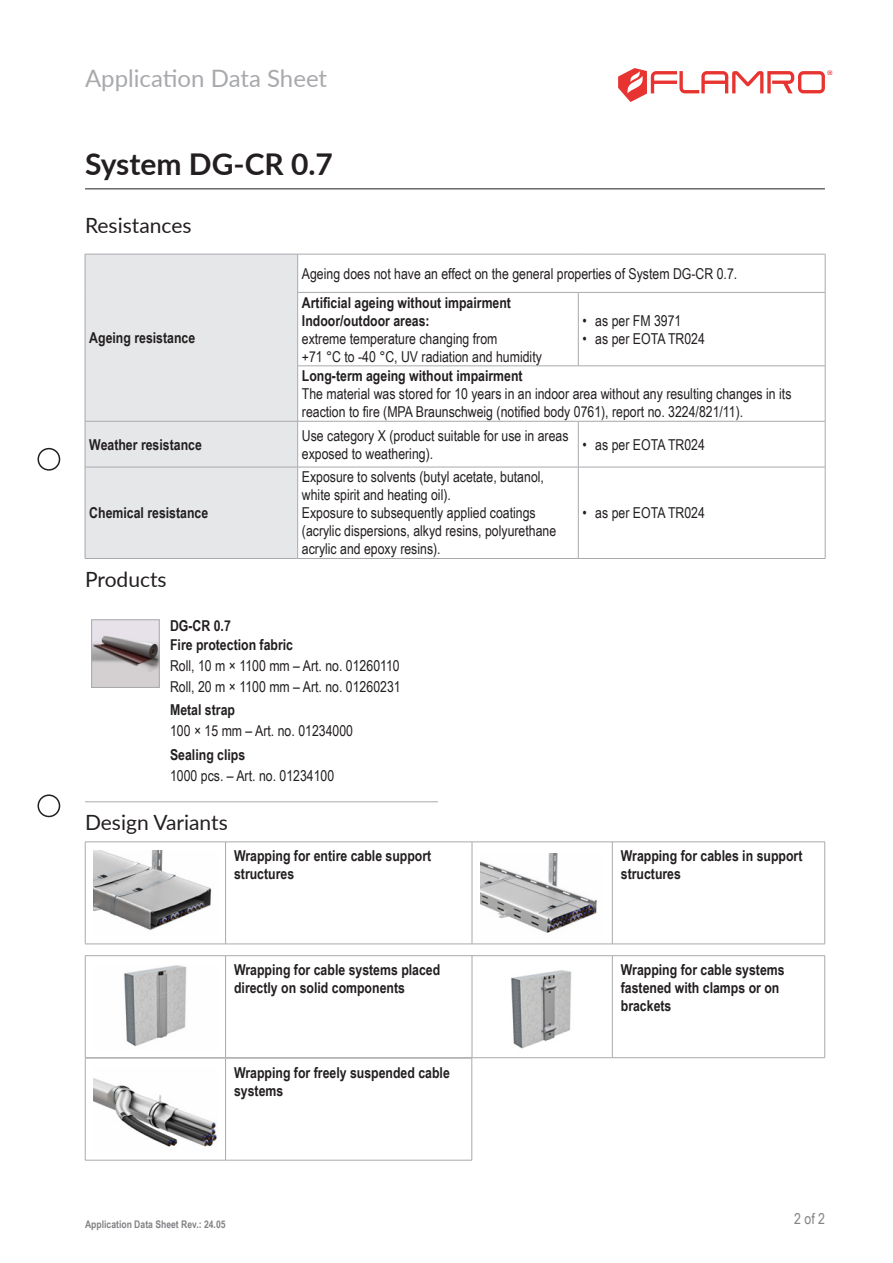
<style>
.page{position:relative;width:893px;height:1263px;background:#fff}
.page>*{position:absolute;margin:0;border:0;box-sizing:border-box;transform-origin:0 0}
.p___HL_System{font:700 30px "Lato";color:#231f20}
.t1{font:24px "Lato";color:#a8a9ad}
.p___HL_Ausführungsvarianten{font:21px "Lato";color:#231f20}
.p___HL_Systemdaten{font:21px "Lato";color:#231f20}
.p___HL_Produkte{font:21px "Lato";color:#231f20}
.p___Tabelle_text_links{font:15px/18px "Arial Narrow";color:#231f20}
.p___Ausführungsvarianten_Text_fett{font:700 15px/18px "Arial Narrow";color:#231f20}
.p___Produkt_text{font:15px "Arial Narrow";color:#231f20}
.p___Tabelle_Kopf_links{font:700 15px "Arial Narrow";color:#231f20}
.p___Tabelle_Kopf{font:700 15px "Arial Narrow";color:#231f20}
.p___Produkt_heading{font:700 15px/19.5px "Arial Narrow";color:#231f20}
.p___Footer_Seitenzahl{font:15px "Arial Narrow";color:#808285}
.t2{font:700 10.5px "Arial Narrow";color:#808285}
</style>
<div class="page">
<svg style="left:618px;top:68px;width:214px;height:34px"></svg>
<hr style="left:85px;top:188px;width:740px;height:1px;background:#231f20">
<div style="left:38px;top:794px;width:22px;height:23px;border:2px solid #231f20;border-radius:50%"></div>
<div style="left:38px;top:448px;width:22px;height:23px;border:2px solid #231f20;border-radius:50%"></div>
<svg style="left:86px;top:843px;width:526px;height:101px"></svg>
<hr style="left:226px;top:842px;width:246px;height:1px;background:#a8a9ad">
<hr style="left:226px;top:944px;width:246px;height:1px;background:#a8a9ad">
<hr style="left:612px;top:842px;width:213px;height:1px;background:#a8a9ad">
<hr style="left:824px;top:842px;width:1px;height:102px;background:#a8a9ad">
<hr style="left:612px;top:944px;width:213px;height:1px;background:#a8a9ad">
<hr style="left:472px;top:842px;width:140px;height:1px;background:#a8a9ad">
<hr style="left:472px;top:842px;width:1px;height:102px;background:#a8a9ad">
<hr style="left:612px;top:842px;width:1px;height:102px;background:#a8a9ad">
<hr style="left:472px;top:944px;width:140px;height:1px;background:#a8a9ad">
<hr style="left:85px;top:842px;width:141px;height:1px;background:#a8a9ad">
<hr style="left:85px;top:842px;width:1px;height:102px;background:#a8a9ad">
<hr style="left:225px;top:842px;width:1px;height:102px;background:#a8a9ad">
<hr style="left:85px;top:944px;width:141px;height:1px;background:#a8a9ad">
<img style="left:94px;top:850px;width:123px;height:85px">
<img style="left:480px;top:853px;width:124px;height:85px">
<svg style="left:86px;top:956px;width:526px;height:101px"></svg>
<hr style="left:226px;top:955px;width:246px;height:1px;background:#a8a9ad">
<hr style="left:226px;top:1057px;width:246px;height:1px;background:#a8a9ad">
<hr style="left:612px;top:955px;width:213px;height:1px;background:#a8a9ad">
<hr style="left:824px;top:956px;width:1px;height:101px;background:#a8a9ad">
<hr style="left:612px;top:1057px;width:213px;height:1px;background:#a8a9ad">
<hr style="left:472px;top:955px;width:140px;height:1px;background:#a8a9ad">
<hr style="left:472px;top:956px;width:1px;height:101px;background:#a8a9ad">
<hr style="left:612px;top:956px;width:1px;height:101px;background:#a8a9ad">
<hr style="left:472px;top:1057px;width:140px;height:1px;background:#a8a9ad">
<hr style="left:85px;top:955px;width:141px;height:1px;background:#a8a9ad">
<hr style="left:85px;top:956px;width:1px;height:101px;background:#a8a9ad">
<hr style="left:225px;top:956px;width:1px;height:101px;background:#a8a9ad">
<hr style="left:85px;top:1057px;width:141px;height:1px;background:#a8a9ad">
<img style="left:95px;top:964px;width:122px;height:85px">
<img style="left:482px;top:967px;width:120px;height:85px">
<hr style="left:226px;top:1058px;width:246px;height:1px;background:#a8a9ad">
<hr style="left:472px;top:1058px;width:1px;height:102px;background:#a8a9ad">
<hr style="left:226px;top:1160px;width:246px;height:1px;background:#a8a9ad">
<hr style="left:85px;top:1058px;width:141px;height:1px;background:#a8a9ad">
<hr style="left:85px;top:1058px;width:1px;height:102px;background:#a8a9ad">
<hr style="left:225px;top:1058px;width:1px;height:102px;background:#a8a9ad">
<hr style="left:85px;top:1160px;width:141px;height:1px;background:#a8a9ad">
<img style="left:94px;top:1078px;width:123px;height:69px">
<hr style="left:85px;top:801px;width:81px;height:1px;background:#a8a9ad">
<hr style="left:166px;top:801px;width:272px;height:1px;background:#a8a9ad">
<img style="left:93px;top:622px;width:64px;height:64px">
<div style="left:91px;top:620px;width:68px;height:68px;border:1px solid #a8a9ad"></div>
<div style="left:86px;top:255px;width:211px;height:303px;background:#e6e7e9"></div>
<svg style="left:298px;top:255px;width:527px;height:303px"></svg>
<hr style="left:298px;top:467px;width:280px;height:1px;background:#a8a9ad">
<hr style="left:578px;top:467px;width:247px;height:1px;background:#a8a9ad">
<hr style="left:298px;top:558px;width:280px;height:1px;background:#a8a9ad">
<hr style="left:578px;top:558px;width:247px;height:1px;background:#a8a9ad">
<hr style="left:298px;top:254px;width:280px;height:1px;background:#a8a9ad">
<hr style="left:578px;top:254px;width:247px;height:1px;background:#a8a9ad">
<hr style="left:825px;top:254px;width:1px;height:38px;background:#a8a9ad">
<hr style="left:297px;top:292px;width:281px;height:1px;background:#a8a9ad">
<hr style="left:578px;top:292px;width:247px;height:1px;background:#a8a9ad">
<hr style="left:85px;top:254px;width:213px;height:1px;background:#a8a9ad">
<hr style="left:85px;top:254px;width:1px;height:38px;background:#a8a9ad">
<hr style="left:297px;top:254px;width:1px;height:38px;background:#a8a9ad">
<hr style="left:85px;top:292px;width:1px;height:74px;background:#a8a9ad">
<hr style="left:297px;top:293px;width:1px;height:73px;background:#a8a9ad">
<hr style="left:85px;top:366px;width:1px;height:55px;background:#a8a9ad">
<hr style="left:85px;top:421px;width:213px;height:1px;background:#a8a9ad">
<hr style="left:297px;top:366px;width:281px;height:1px;background:#a8a9ad">
<hr style="left:297px;top:366px;width:1px;height:55px;background:#a8a9ad">
<hr style="left:578px;top:366px;width:247px;height:1px;background:#a8a9ad">
<hr style="left:825px;top:366px;width:1px;height:55px;background:#a8a9ad">
<hr style="left:298px;top:421px;width:280px;height:1px;background:#a8a9ad">
<hr style="left:578px;top:421px;width:247px;height:1px;background:#a8a9ad">
<hr style="left:578px;top:293px;width:1px;height:73px;background:#a8a9ad">
<hr style="left:825px;top:293px;width:1px;height:73px;background:#a8a9ad">
<hr style="left:85px;top:421px;width:1px;height:46px;background:#a8a9ad">
<hr style="left:85px;top:467px;width:213px;height:1px;background:#a8a9ad">
<hr style="left:85px;top:467px;width:1px;height:91px;background:#a8a9ad">
<hr style="left:85px;top:558px;width:213px;height:1px;background:#a8a9ad">
<hr style="left:297px;top:421px;width:1px;height:46px;background:#a8a9ad">
<hr style="left:578px;top:421px;width:1px;height:46px;background:#a8a9ad">
<hr style="left:825px;top:421px;width:1px;height:46px;background:#a8a9ad">
<hr style="left:297px;top:467px;width:1px;height:91px;background:#a8a9ad">
<hr style="left:578px;top:467px;width:1px;height:91px;background:#a8a9ad">
<hr style="left:825px;top:467px;width:1px;height:91px;background:#a8a9ad">
<h2 class="t1" style="left:85px;top:61px;width:244px">Application Data Sheet</h2>
<p class="p___HL_System" style="left:85px;top:142px;width:249px">System DG-CR 0.7</p>
<p class="p___HL_Systemdaten" style="left:85px;top:210px;width:108px">Resistances</p>
<p class="p___Tabelle_Kopf" style="left:89px;top:326px;width:107px">Ageing resistance</p>
<p class="p___Tabelle_text_links" style="left:302px;top:264px;width:437px">Ageing does not have an effect on the general properties of System DG-CR 0.7.</p>
<p class="p___Tabelle_Kopf_links" style="left:302px;top:291px;width:211px">Artificial ageing without impairment</p>
<p class="p___Tabelle_Kopf_links" style="left:302px;top:309px;width:129px">Indoor/outdoor areas:</p>
<p class="p___Tabelle_text_links" style="left:302px;top:329px;width:197px">extreme temperature changing from</p>
<p class="p___Tabelle_text_links" style="left:302px;top:347px;width:242px">+71 °C to -40 °C, UV radiation and humidity</p>
<p class="p___Tabelle_text_links" style="left:583px;top:311px;width:100px">• as per FM 3971</p>
<p class="p___Tabelle_text_links" style="left:583px;top:329px;width:124px">• as per EOTA TR024</p>
<p class="p___Tabelle_Kopf_links" style="left:302px;top:364px;width:222px">Long-term ageing without impairment</p>
<p class="p___Tabelle_text_links" style="left:302px;top:384px;width:491px">The material was stored for 10 years in an indoor area without any resulting changes in its reaction to fire (MPA Braunschweig (notified body 0761), report no. 3224/821/11).</p>
<p class="p___Tabelle_Kopf" style="left:89px;top:433px;width:114px">Weather resistance</p>
<p class="p___Tabelle_text_links" style="left:302px;top:426px;width:268px">Use category X (product suitable for use in areas exposed to weathering).</p>
<p class="p___Tabelle_text_links" style="left:583px;top:435px;width:124px">• as per EOTA TR024</p>
<p class="p___Tabelle_Kopf" style="left:89px;top:502px;width:120px">Chemical resistance</p>
<p class="p___HL_Produkte" style="left:85px;top:564px;width:83px">Products</p>
<p class="p___Tabelle_text_links" style="left:302px;top:467px;width:244px">Exposure to solvents (butyl acetate, butanol, white spirit and heating oil).</p>
<p class="p___Tabelle_text_links" style="left:302px;top:503px;width:256px">Exposure to subsequently applied coatings (acrylic dispersions, alkyd resins, polyurethane acrylic and epoxy resins).</p>
<p class="p___Tabelle_text_links" style="left:583px;top:503px;width:124px">• as per EOTA TR024</p>
<p class="p___Produkt_heading" style="left:170px;top:615px;width:125px">DG-CR 0.7<br>Fire protection fabric</p>
<p class="p___Produkt_text" style="left:170px;top:654px;width:231px">Roll, 10 m × 1100 mm – Art. no. 01260110</p>
<p class="p___Produkt_text" style="left:170px;top:675px;width:232px">Roll, 20 m × 1100 mm – Art. no. 01260231</p>
<p class="p___Produkt_heading" style="left:170px;top:699px;width:66px">Metal strap</p>
<p class="p___Produkt_text" style="left:170px;top:720px;width:184px">100 × 15 mm – Art. no. 01234000</p>
<p class="p___Produkt_heading" style="left:170px;top:744px;width:77px">Sealing clips</p>
<p class="p___Produkt_text" style="left:170px;top:764px;width:166px">1000 pcs. – Art. no. 01234100</p>
<p class="p___HL_Ausführungsvarianten" style="left:85px;top:808px;width:144px">Design Variants</p>
<p class="p___Ausführungsvarianten_Text_fett" style="left:234px;top:846px;width:199px">Wrapping for entire cable support structures</p>
<p class="p___Ausführungsvarianten_Text_fett" style="left:621px;top:846px;width:183px">Wrapping for cables in support structures</p>
<p class="p___Ausführungsvarianten_Text_fett" style="left:234px;top:960px;width:208px">Wrapping for cable systems placed directly on solid components</p>
<p class="p___Ausführungsvarianten_Text_fett" style="left:621px;top:960px;width:165px">Wrapping for cable systems fastened with clamps or on brackets</p>
<p class="p___Ausführungsvarianten_Text_fett" style="left:234px;top:1062px;width:217px">Wrapping for freely suspended cable systems</p>
<p class="t2" style="left:85px;top:1216px;width:142px">Application Data Sheet Rev.: 24.05</p>
<p class="p___Footer_Seitenzahl" style="left:794px;top:1207px;width:32px">2 of 2</p>
</div>
